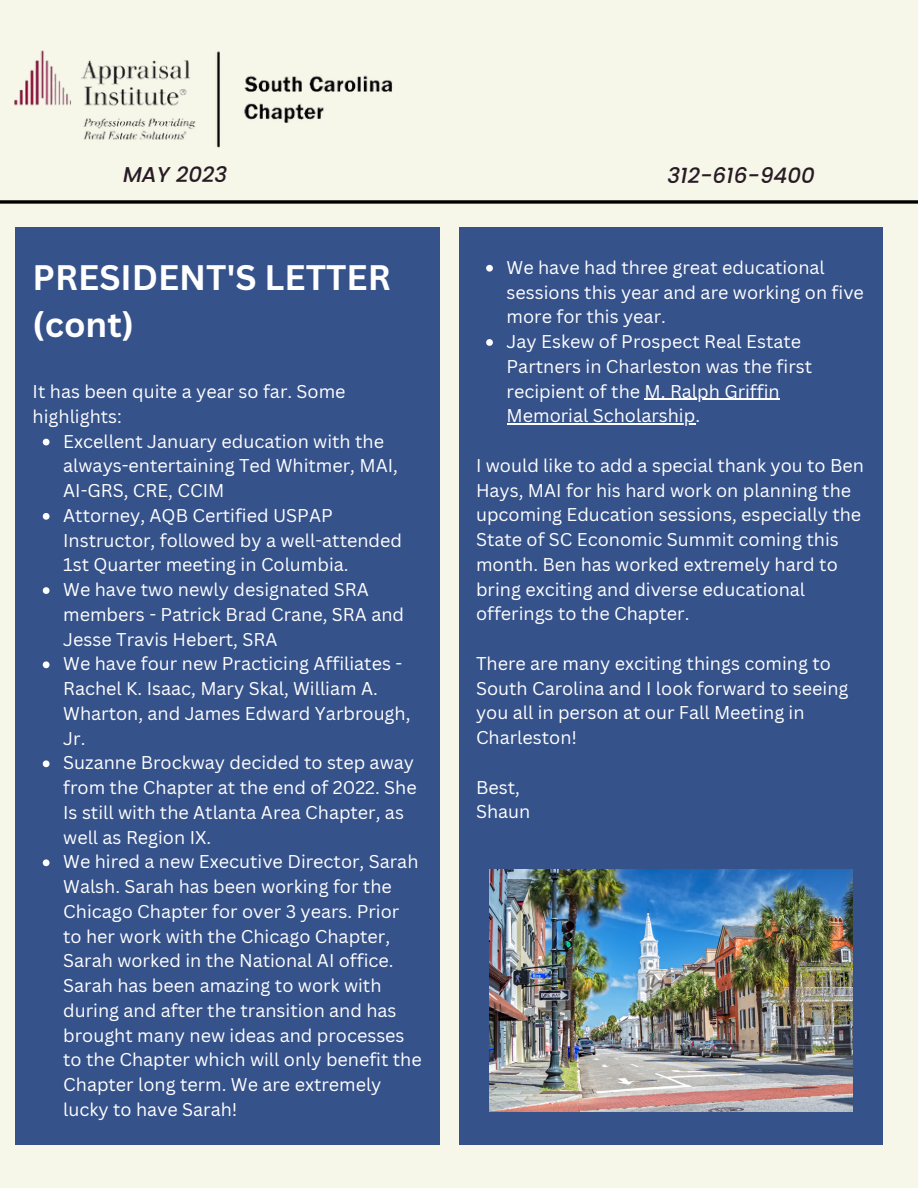
<style>
.page{position:relative;width:918px;height:1188px;background:#f6f6e9}
.page>*{position:absolute;margin:0;border:0;box-sizing:border-box;transform-origin:0 0}
.t1{font:700 34.5px/47.2px "Canva Sans";color:#fff}
.t2{font:italic 500 21.45px "Poppins";color:#291b25}
.t3{font:18px/24.8px "Canva Sans";color:#fff}
</style>
<div class="page">
<div style="left:16px;top:228px;width:423px;height:917px;background:#36528b"></div>
<svg style="left:0;top:200px;width:918px;height:4px;background:#252524"></svg>
<img style="left:14px;top:50px;width:379px;height:98px">
<div style="left:459px;top:228px;width:424px;height:917px;background:#36528b"></div>
<img style="left:489px;top:869px;width:364px;height:242px">
<svg style="left:43px;top:439px;width:7px;height:6px"></svg>
<svg style="left:43px;top:513px;width:7px;height:7px"></svg>
<svg style="left:43px;top:587px;width:7px;height:7px"></svg>
<svg style="left:43px;top:661px;width:7px;height:7px"></svg>
<svg style="left:43px;top:760px;width:7px;height:7px"></svg>
<svg style="left:43px;top:859px;width:7px;height:7px"></svg>
<svg style="left:486px;top:265px;width:7px;height:7px"></svg>
<svg style="left:486px;top:339px;width:7px;height:7px"></svg>
<hr style="left:645px;top:399px;width:135px;height:1px;background:#fff">
<hr style="left:507px;top:423px;width:188px;height:2px;background:#fff">
<p class="t2" style="left:123px;top:160px;width:106px">MAY 2023</p>
<p class="t2" style="left:668px;top:160px;width:149px">312-616-9400</p>
<h1 class="t1" style="left:33px;top:253px;width:360px">PRESIDENT'S LETTER (cont)</h1>
<p class="t3" style="left:33px;top:379px;width:314px">It has been quite a year so far. Some highlights:</p>
<p class="t3" style="left:63px;top:428px;width:360px">Excellent January education with the always-entertaining Ted Whitmer, MAI, AI-GRS, CRE, CCIM<br>Attorney, AQB Certified USPAP Instructor, followed by a well-attended 1st Quarter meeting in Columbia.<br>We have two newly designated SRA members - Patrick Brad Crane, SRA and Jesse Travis Hebert, SRA<br>We have four new Practicing Affiliates - Rachel K. Isaac, Mary Skal, William A.<br>Wharton, and James Edward Yarbrough, Jr.<br>Suzanne Brockway decided to step away from the Chapter at the end of 2022. She Is still with the Atlanta Area Chapter, as well as Region IX.<br>We hired a new Executive Director, Sarah Walsh. Sarah has been working for the Chicago Chapter for over 3 years. Prior to her work with the Chicago Chapter, Sarah worked in the National AI office.<br>Sarah has been amazing to work with during and after the transition and has brought many new ideas and processes to the Chapter which will only benefit the Chapter long term. We are extremely lucky to have Sarah!</p>
<p class="t3" style="left:507px;top:254px;width:359px">We have had three great educational sessions this year and are working on five more for this year.<br>Jay Eskew of Prospect Real Estate<br>Partners in Charleston was the first recipient of the M. Ralph Griffin<br>Memorial Scholarship.</p>
<p class="t3" style="left:476px;top:452px;width:390px">I would like to add a special thank you to Ben Hays, MAI for his hard work on planning the upcoming Education sessions, especially the State of SC Economic Summit coming this month. Ben has worked extremely hard to bring exciting and diverse educational offerings to the Chapter.</p>
<p class="t3" style="left:476px;top:650px;width:374px">There are many exciting things coming to South Carolina and I look forward to seeing you all in person at our Fall Meeting in Charleston!</p>
<p class="t3" style="left:476px;top:774px;width:56px">Best,<br>Shaun</p>
</div>
